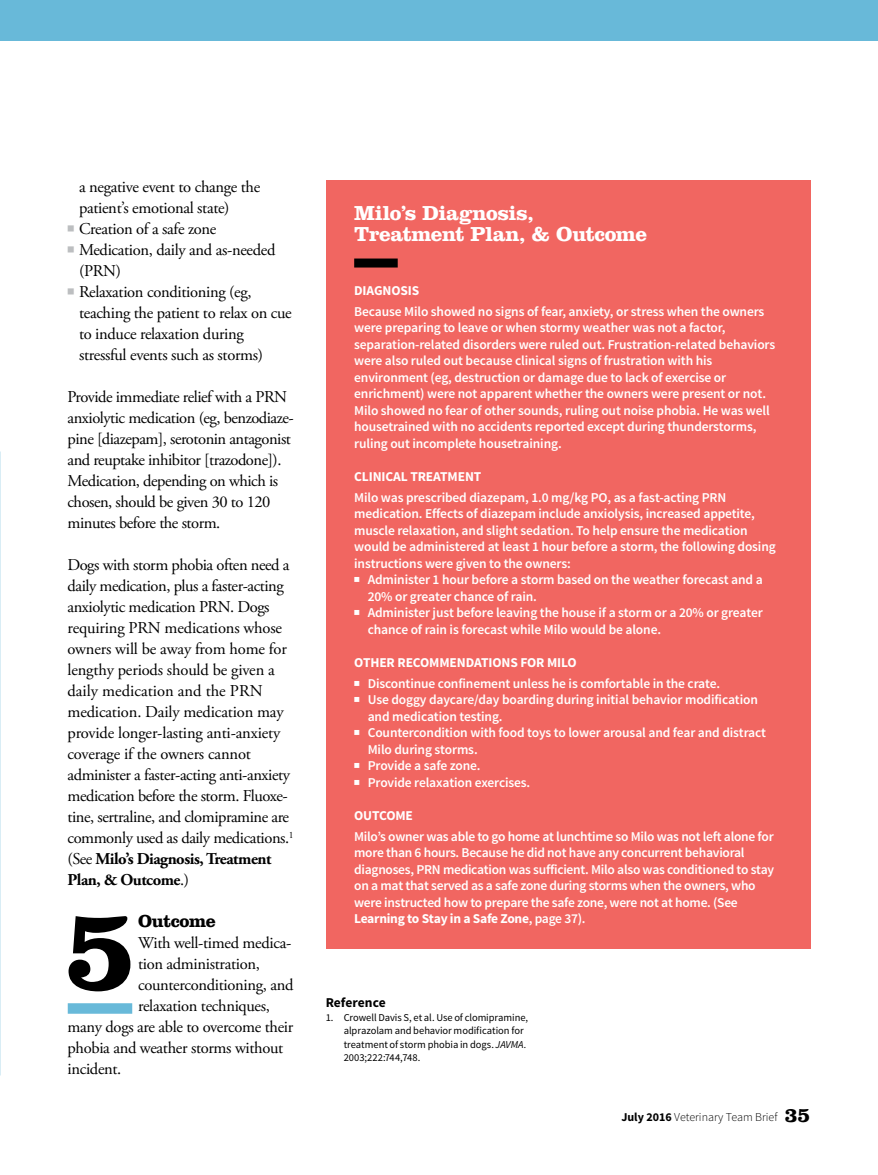
<style>
.page{position:relative;width:878px;height:1175px;background:#fff}
.page>*{position:absolute;margin:0;border:0;box-sizing:border-box;transform-origin:0 0}
.t1{font:700 118.5px "Clarendon LT Std";color:#000}
.Box_head{font:700 21px/21px "Clarendon LT Std";letter-spacing:-.02em;color:#fff}
.Ahead_Clarendon{font:700 18px "Clarendon LT Std";letter-spacing:-.02em;color:#000}
.Body_copy_Adobe_Gara{font:16.5px/21px "Adobe Garamond Pro";letter-spacing:-.02em;color:#000}
.Boxed_copy{font:600 13.5px/16.5px "Source Sans Pro";letter-spacing:-.01em;color:#fff}
.Boxed_copy-2{font:700 13.5px "Source Sans Pro";letter-spacing:-.01em;color:#fff}
.References_head{font:700 13.5px "Source Sans Pro";color:#000}
.t2{font:300 12px "Source Sans Pro";color:#000}
.References_source_sa{font:10.5px/13.5px "Source Sans Pro";letter-spacing:-.005em;color:#000}
.s1{font-weight:700}
.s2{font-style:italic}
.s3{font-family:"Clarendon LT Std";font-weight:700;font-size:21px}
</style>
<div class="page">
<div style="left:0;top:0;width:878px;height:40px;background:#68b9d9"></div>
<div style="left:326px;top:180px;width:484px;height:768px;background:#f16661"></div>
<div style="left:354px;top:258px;width:44px;height:9px;background:#000"></div>
<div style="left:68px;top:1003px;width:64px;height:10px;background:#68b9d9"></div>
<p class="Body_copy_Adobe_Gara" style="left:79px;top:177px;width:183px">a negative event to change the patient’s emotional state)</p>
<p class="Body_copy_Adobe_Gara" style="left:79px;top:219px;width:139px">Creation of a safe zone</p>
<p class="Body_copy_Adobe_Gara" style="left:79px;top:240px;width:198px">Medication, daily and as-needed (PRN)</p>
<p class="Body_copy_Adobe_Gara" style="left:79px;top:282px;width:214px">Relaxation conditioning (eg, teaching the patient to relax on cue to induce relaxation during stressful events such as storms)</p>
<p class="Body_copy_Adobe_Gara" style="left:68px;top:387px;width:228px">Provide immediate relief with a PRN anxiolytic medication (eg, benzodiaze&shy;pine [diazepam], serotonin antagonist and reuptake inhibitor [trazodone]).<br>Medication, depending on which is chosen, should be given 30 to 120 minutes before the storm.</p>
<p class="Body_copy_Adobe_Gara" style="left:68px;top:555px;width:227px">Dogs with storm phobia often need a daily medication, plus a faster-acting anxiolytic medication PRN. Dogs requiring PRN medications whose owners will be away from home for lengthy periods should be given a daily medication and the PRN medication. Daily medication may provide longer-lasting anti-anxiety coverage if the owners cannot administer a faster-acting anti-anxiety medication before the storm. Fluoxe&shy;tine, sertraline, and clomipramine are commonly used as daily medications.<sup>1 </sup>(See <span class="s1">Milo’s Diagnosis, Treatment Plan, &amp; Outcome</span>.)</p>
<p class="Ahead_Clarendon" style="left:138px;top:910px;width:79px">Outcome</p>
<p class="Body_copy_Adobe_Gara" style="left:138px;top:933px;width:155px">With well-timed medica-</p>
<p class="Body_copy_Adobe_Gara" style="left:138px;top:954px;width:123px">tion administration,</p>
<p class="Body_copy_Adobe_Gara" style="left:138px;top:975px;width:157px">counterconditioning, and</p>
<p class="Body_copy_Adobe_Gara" style="left:138px;top:996px;width:133px">relaxation techniques,</p>
<p class="Body_copy_Adobe_Gara" style="left:68px;top:1017px;width:227px">many dogs are able to overcome their</p>
<p class="Body_copy_Adobe_Gara" style="left:68px;top:1038px;width:217px">phobia and weather storms without</p>
<p class="Body_copy_Adobe_Gara" style="left:68px;top:1059px;width:55px">incident.</p>
<p class="t1" style="left:64px;top:878px;width:74px">5</p>
<p class="Box_head" style="left:354px;top:202px;width:294px">Milo’s Diagnosis,<br>Treatment Plan, &amp; Outcome</p>
<p class="Boxed_copy-2" style="left:354px;top:281px;width:67px">DIAGNOSIS</p>
<p class="Boxed_copy" style="left:354px;top:303px;width:422px">Because Milo showed no signs of fear, anxiety, or stress when the owners were preparing to leave or when stormy weather was not a factor, separation-related disorders were ruled out. Frustration-related behaviors were also ruled out because clinical signs of frustration with his environment (eg, destruction or damage due to lack of exercise or enrichment) were not apparent whether the owners were present or not.<br>Milo showed no fear of other sounds, ruling out noise phobia. He was well housetrained with no accidents reported except during thunderstorms, ruling out incomplete housetraining.</p>
<p class="Boxed_copy-2" style="left:354px;top:467px;width:129px">CLINICAL TREATMENT</p>
<p class="Boxed_copy" style="left:354px;top:489px;width:423px">Milo was prescribed diazepam, 1.0 mg/kg PO, as a fast-acting PRN medication. Effects of diazepam include anxiolysis, increased appetite, muscle relaxation, and slight sedation. To help ensure the medication would be administered at least 1 hour before a storm, the following dosing instructions were given to the owners:</p>
<p class="Boxed_copy" style="left:368px;top:572px;width:396px">Administer 1 hour before a storm based on the weather forecast and a<br>20% or greater chance of rain.</p>
<p class="Boxed_copy" style="left:368px;top:605px;width:396px">Administer just before leaving the house if a storm or a 20% or greater chance of rain is forecast while Milo would be alone.</p>
<p class="Boxed_copy-2" style="left:354px;top:653px;width:224px">OTHER RECOMMENDATIONS FOR MILO</p>
<p class="Boxed_copy" style="left:368px;top:675px;width:354px">Discontinue confinement unless he is comfortable in the crate.</p>
<p class="Boxed_copy" style="left:368px;top:692px;width:392px">Use doggy daycare/day boarding during initial behavior modification and medication testing.</p>
<p class="Boxed_copy" style="left:368px;top:725px;width:400px">Countercondition with food toys to lower arousal and fear and distract<br>Milo during storms.</p>
<p class="Boxed_copy" style="left:368px;top:758px;width:114px">Provide a safe zone.</p>
<p class="Boxed_copy" style="left:368px;top:774px;width:164px">Provide relaxation exercises.</p>
<p class="Boxed_copy-2" style="left:354px;top:806px;width:60px">OUTCOME</p>
<p class="Boxed_copy" style="left:354px;top:828px;width:421px">Milo’s owner was able to go home at lunchtime so Milo was not left alone for more than 6 hours. Because he did not have any concurrent behavioral diagnoses, PRN medication was sufficient. Milo also was conditioned to stay on a mat that served as a safe zone during storms when the owners, who were instructed how to prepare the safe zone, were not at home. (See <span class="s1">Learning to Stay in a Safe Zone</span>, page 37).</p>
<p class="References_head" style="left:326px;top:993px;width:62px">Reference</p>
<p class="References_source_sa" style="left:344px;top:1010px;width:186px;text-indent:-18px">1. Crowell Davis S, et al. Use of clomipramine, alprazolam and behavior modification for treatment of storm phobia in dogs. <span class="s2">JAVMA.<br></span>2003;222:744,748.</p>
<p class="t2" style="left:621px;top:1109px;width:191px"><span class="s1">July 2016</span> Veterinary Team Brief <span class="s3">35</span></p>
</div>
